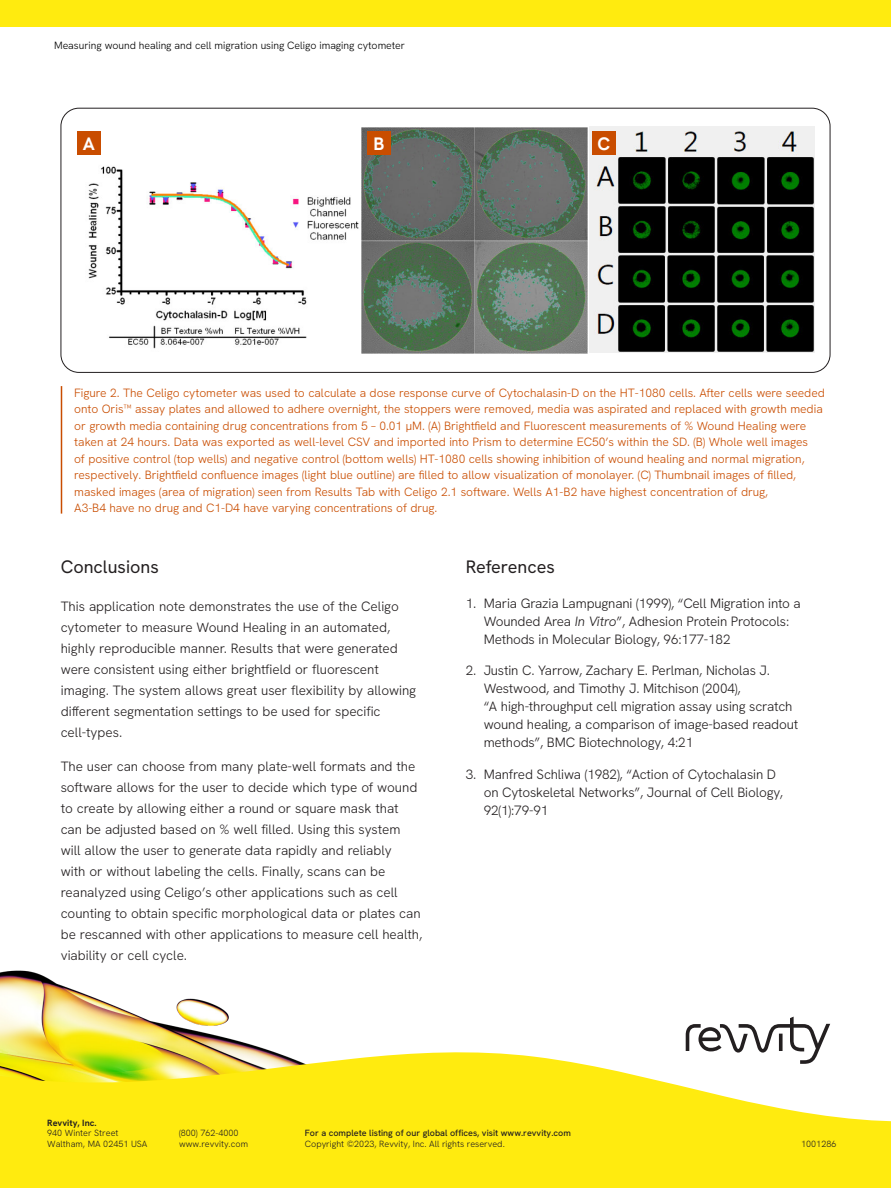
<style>
.page{position:relative;width:891px;height:1188px;background:#fff}
.page>*{position:absolute;margin:0;border:0;box-sizing:border-box;transform-origin:0 0}
.Sub_Head{font:18px "Hanken Grotesk";color:#231f20}
.t1{font:700 18px "Hanken Grotesk";color:#fff}
.Body_Copy{font:300 13.5px/21px "Hanken Grotesk";color:#231f20}
.Body_List{font:300 13.5px/18px "Hanken Grotesk";letter-spacing:-.01em;color:#231f20}
.Captions{font:300 12px/16.5px "Hanken Grotesk";color:#c94d00}
.t2{font:300 10.5px "Hanken Grotesk";color:#000}
.t3{font:300 9px/10.5px "Hanken Grotesk";color:#231f20}
.t4{font:500 9px "Hanken Grotesk";color:#231f20}
.t5{font:700 9px "Hanken Grotesk";color:#231f20}
.s1{font-style:italic}
</style>
<div class="page">
<img style="left:0;top:970px;width:265px;height:79px">
<svg style="left:0;top:1049px;width:891px;height:139px;background:#fcec2f"></svg>
<svg style="left:686px;top:1017px;width:144px;height:47px"></svg>
<div style="left:0;top:0;width:891px;height:26px;background:#ffeb0f"></div>
<hr style="left:61px;top:386px;width:1px;height:128px;background:#c94d00">
<img style="left:88px;top:166px;width:271px;height:183px">
<img style="left:362px;top:127px;width:452px;height:227px">
<div style="left:77px;top:131px;width:24px;height:24px;background:#c94d00"></div>
<div style="left:367px;top:131px;width:24px;height:24px;background:#c94d00"></div>
<div style="left:592px;top:131px;width:24px;height:24px;background:#c94d00"></div>
<p class="t2" style="left:54px;top:39px;width:352px">Measuring wound healing and cell migration using Celigo imaging cytometer</p>
<p class="t1" style="left:83px;top:132px;width:14px">A</p>
<p class="t1" style="left:374px;top:132px;width:12px">B</p>
<p class="t1" style="left:598px;top:132px;width:14px">C</p>
<p class="Captions" style="left:74px;top:384px;width:752px">Figure 2. The Celigo cytometer was used to calculate a dose response curve of Cytochalasin-D on the HT-1080 cells. After cells were seeded onto Oris™ assay plates and allowed to adhere overnight, the stoppers were removed, media was aspirated and replaced with growth media or growth media containing drug concentrations from 5 – 0.01 μM. (A) Brightfield and Fluorescent measurements of % Wound Healing were taken at 24 hours. Data was exported as well-level CSV and imported into Prism to determine EC50’s within the SD. (B) Whole well images<br>of positive control (top wells) and negative control (bottom wells) HT-1080 cells showing inhibition of wound healing and normal migration, respectively. Brightfield confluence images (light blue outline) are filled to allow visualization of monolayer. (C) Thumbnail images of filled, masked images (area of migration) seen from Results Tab with Celigo 2.1 software. Wells A1-B2 have highest concentration of drug,<br>A3-B4 have no drug and C1-D4 have varying concentrations of drug.</p>
<p class="Sub_Head" style="left:61px;top:555px;width:100px">Conclusions</p>
<p class="Body_Copy" style="left:61px;top:595px;width:357px">This application note demonstrates the use of the Celigo cytometer to measure Wound Healing in an automated, highly reproducible manner. Results that were generated were consistent using either brightfield or fluorescent imaging. The system allows great user flexibility by allowing different segmentation settings to be used for specific cell-types.</p>
<p class="Body_Copy" style="left:61px;top:756px;width:363px">The user can choose from many plate-well formats and the software allows for the user to decide which type of wound to create by allowing either a round or square mask that can be adjusted based on % well filled. Using this system will allow the user to generate data rapidly and reliably<br>with or without labeling the cells. Finally, scans can be reanalyzed using Celigo’s other applications such as cell counting to obtain specific morphological data or plates can be rescanned with other applications to measure cell health, viability or cell cycle.</p>
<p class="Sub_Head" style="left:466px;top:555px;width:91px">References</p>
<p class="Body_List" style="left:484px;top:594px;width:319px;text-indent:-18px">1. Maria Grazia Lampugnani (1999), “Cell Migration into a<br>Wounded Area <span class="s1">In Vitro</span>”, Adhesion Protein Protocols:<br>Methods in Molecular Biology, 96:177-182</p>
<p class="Body_List" style="left:484px;top:661px;width:316px;text-indent:-18px">2. Justin C. Yarrow, Zachary E. Perlman, Nicholas J.<br>Westwood, and Timothy J. Mitchison (2004),<br>“A high-throughput cell migration assay using scratch wound healing, a comparison of image-based readout methods”, BMC Biotechnology, 4:21</p>
<p class="Body_List" style="left:484px;top:765px;width:301px;text-indent:-18px">3. Manfred Schliwa (1982), “Action of Cytochalasin D on Cytoskeletal Networks”, Journal of Cell Biology,<br>92(1):79-91</p>
<p class="t5" style="left:47px;top:1117px;width:51px">Revvity, Inc.</p>
<p class="t3" style="left:47px;top:1128px;width:102px">940 Winter Street<br>Waltham, MA 02451 USA</p>
<p class="t3" style="left:179px;top:1128px;width:71px">(800) 762-4000 www.revvity.com</p>
<p class="t4" style="left:305px;top:1127px;width:268px">For a complete listing of our global offices, visit www.revvity.com</p>
<p class="t3" style="left:305px;top:1138px;width:202px">Copyright ©2023, Revvity, Inc. All rights reserved.</p>
<p class="t3" style="left:801px;top:1138px;width:37px">1001286</p>
</div>
